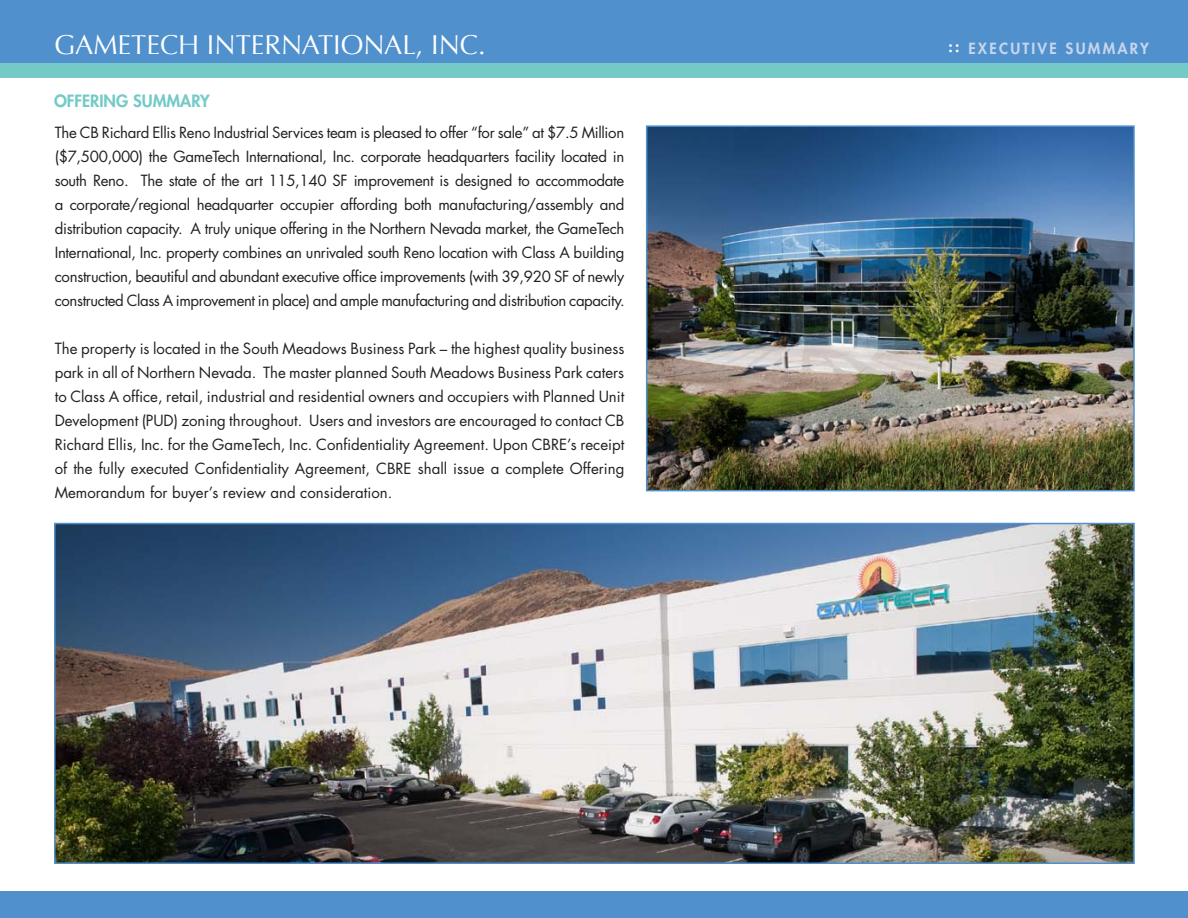
<style>
.page{position:relative;width:1188px;height:918px;background:#fff}
.page>*{position:absolute;margin:0;border:0;box-sizing:border-box;transform-origin:0 0}
.t1{font:27.3px "Optima";color:#fff}
.t2{font:800 16.5px "Futura";color:#73cac7}
.t3{font:15px/24px "Futura";letter-spacing:-.01em;color:#231f20;text-align:justify}
.t4{font:800 15px "Futura";letter-spacing:.15em;color:#c5d5ed}
.s1{color:#fff}
</style>
<div class="page">
<img style="left:649px;top:128px;width:483px;height:360px">
<div style="left:646px;top:125px;width:489px;height:366px;border:2px solid #5090cc"></div>
<img style="left:57px;top:526px;width:1075px;height:335px">
<div style="left:54px;top:523px;width:1081px;height:341px;border:2px solid #5090cc"></div>
<div style="left:0;top:891px;width:1188px;height:27px;background:#5090cc"></div>
<div style="left:0;top:62px;width:1188px;height:16px;background:#73cac7"></div>
<div style="left:0;top:0;width:1188px;height:62px;background:#5090cc"></div>
<p class="t1" style="left:54px;top:29px;width:433px">GAMETECH INTERNATIONAL, INC.</p>
<p class="t4" style="left:949px;top:38px;width:202px"><span class="s1">::</span> EXECUTIVE SUMMARY</p>
<p class="t2" style="left:54px;top:90px;width:157px">OFFERING SUMMARY</p>
<p class="t3" style="left:55px;top:120px;width:572px">The CB Richard Ellis Reno Industrial Services team is pleased to offer “for sale” at $7.5 Million ($7,500,000) the GameTech International, Inc. corporate headquarters facility located in south Reno. The state of the art 115,140 SF improvement is designed to accommodate a corporate/regional headquarter occupier affording both manufacturing/assembly and distribution capacity. A truly unique offering in the Northern Nevada market, the GameTech International, Inc. property combines an unrivaled south Reno location with Class A building construction, beautiful and abundant executive office improvements (with 39,920 SF of newly constructed Class A improvement in place) and ample manufacturing and distribution capacity.</p>
<p class="t3" style="left:55px;top:336px;width:571px">The property is located in the South Meadows Business Park – the highest quality business park in all of Northern Nevada. The master planned South Meadows Business Park caters to Class A office, retail, industrial and residential owners and occupiers with Planned Unit Development (PUD) zoning throughout. Users and investors are encouraged to contact CB Richard Ellis, Inc. for the GameTech, Inc. Confidentiality Agreement. Upon CBRE’s receipt of the fully executed Confidentiality Agreement, CBRE shall issue a complete Offering Memorandum for buyer’s review and consideration.</p>
</div>
